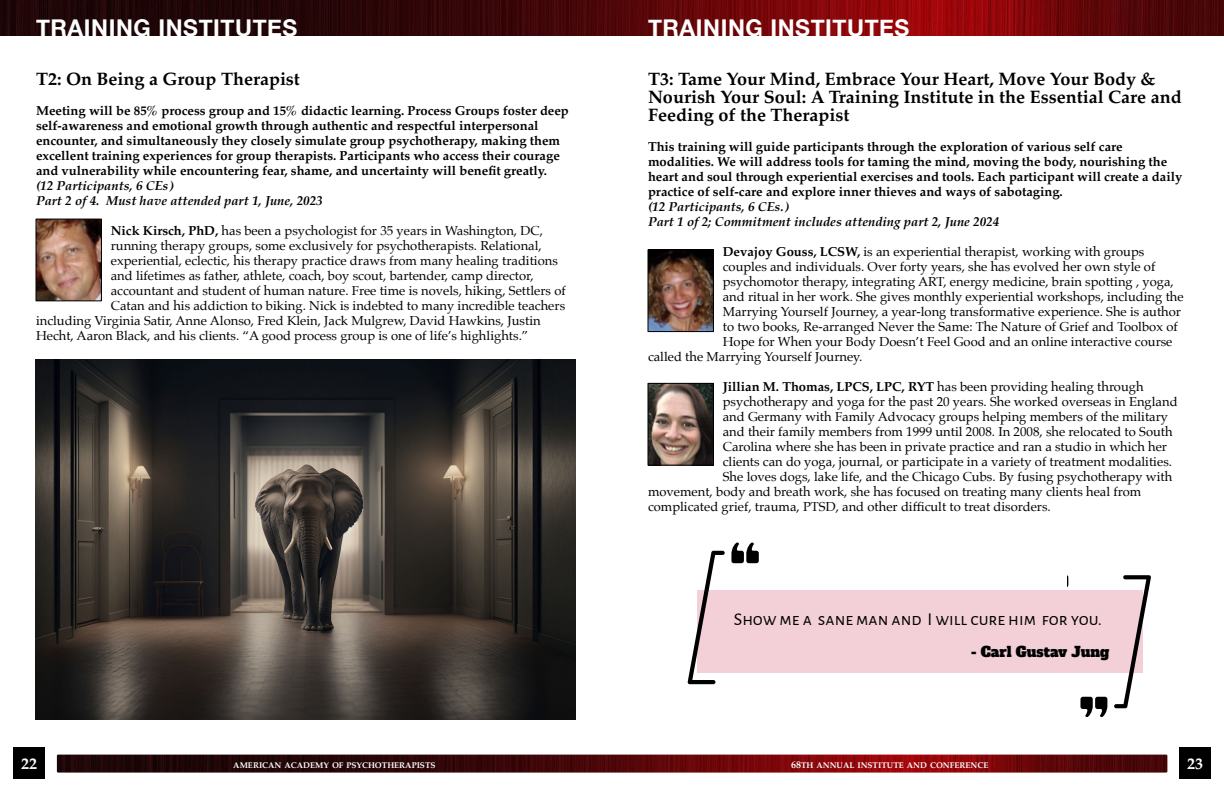
<style>
.page{position:relative;width:1224px;height:792px;background:#fff}
.page>*{position:absolute;margin:0;border:0;box-sizing:border-box;transform-origin:0 0}
.t1{font:700 23.1px "Helvetica Neue";letter-spacing:.025em;color:#fff}
.t2{font:700 18px/18px "Palatino";color:#000}
.t3{font:18px "Alegreya Sans SC";color:#000}
.t4{font:700 16px "Palatino";color:#fff}
.t5{font:14px "Alfa Slab One";color:#000}
.t6{font:13px "Palatino";color:#000}
.t7{font:700 13px/15px "Palatino";color:#000}
.t8{font:italic 700 13px/15px "Palatino";color:#000}
.t9{font:700 8.3px "Palatino";color:#fff}
.s1{font-weight:700}
.s2{font-size:10px}
</style>
<div class="page">
<div style="left:697px;top:590px;width:445px;height:83px;background:#f3d0d7"></div>
<img style="left:57px;top:755px;width:1110px;height:18px">
<div style="left:13px;top:747px;width:32px;height:32px;background:#000"></div>
<div style="left:1179px;top:747px;width:32px;height:32px;background:#000"></div>
<img style="left:0;top:0;width:1224px;height:36px">
<img style="left:38px;top:221px;width:62px;height:78px">
<div style="left:36px;top:219px;width:66px;height:82px;border:1px solid #000"></div>
<img style="left:650px;top:252px;width:62px;height:78px">
<div style="left:648px;top:250px;width:66px;height:82px;border:1px solid #000"></div>
<img style="left:650px;top:385px;width:62px;height:78px">
<div style="left:648px;top:383px;width:66px;height:82px;border:1px solid #000"></div>
<img style="left:36px;top:360px;width:540px;height:360px">
<svg style="left:688px;top:551px;width:37px;height:133px"></svg>
<svg style="left:731px;top:542px;width:28px;height:21px"></svg>
<svg style="left:1114px;top:575px;width:37px;height:133px"></svg>
<svg style="left:1080px;top:697px;width:27px;height:20px"></svg>
<h1 class="t1" style="left:36px;top:13px;width:263px">TRAINING INSTITUTES</h1>
<h1 class="t1" style="left:648px;top:13px;width:263px">TRAINING INSTITUTES</h1>
<h2 class="t2" style="left:36px;top:71px;width:265px">T2: On Being a Group Therapist</h2>
<p class="t7" style="left:36px;top:104px;width:534px">Meeting will be 85% process group and 15% didactic learning. Process Groups foster deep self-awareness and emotional growth through authentic and respectful interpersonal encounter, and simultaneously they closely simulate group psychotherapy, making them excellent training experiences for group therapists. Participants who access their courage and vulnerability while encountering fear, shame, and uncertainty will benefit greatly.</p>
<p class="t8" style="left:36px;top:179px;width:288px">(12 Participants, 6 CEs)<br>Part 2 of 4. Must have attended part 1, June, 2023</p>
<p class="t6" style="left:111px;top:224px;width:434px"><span class="s1">Nick Kirsch, PhD,</span> has been a psychologist for 35 years in Washington, DC,</p>
<p class="t6" style="left:111px;top:239px;width:432px">running therapy groups, some exclusively for psychotherapists. Relational,</p>
<p class="t6" style="left:111px;top:254px;width:449px">experiential, eclectic, his therapy practice draws from many healing traditions</p>
<p class="t6" style="left:111px;top:269px;width:424px">and lifetimes as father, athlete, coach, boy scout, bartender, camp director,</p>
<p class="t6" style="left:111px;top:284px;width:457px">accountant and student of human nature. Free time is novels, hiking, Settlers of</p>
<p class="t6" style="left:111px;top:299px;width:456px">Catan and his addiction to biking. Nick is indebted to many incredible teachers</p>
<p class="t6" style="left:36px;top:314px;width:506px">including Virginia Satir, Anne Alonso, Fred Klein, Jack Mulgrew, David Hawkins, Justin</p>
<p class="t6" style="left:36px;top:329px;width:494px">Hecht, Aaron Black, and his clients. “A good process group is one of life’s highlights.”</p>
<h2 class="t2" style="left:648px;top:71px;width:535px">T3: Tame Your Mind, Embrace Your Heart, Move Your Body &amp;<br>Nourish Your Soul: A Training Institute in the Essential Care and<br>Feeding of the Therapist</h2>
<p class="t7" style="left:648px;top:140px;width:536px">This training will guide participants through the exploration of various self care modalities. We will address tools for taming the mind, moving the body, nourishing the heart and soul through experiential exercises and tools. Each participant will create a daily practice of self-care and explore inner thieves and ways of sabotaging.</p>
<p class="t8" style="left:648px;top:200px;width:353px">(12 Participants, 6 CEs.)<br>Part 1 of 2; Commitment includes attending part 2, June 2024</p>
<p class="t6" style="left:723px;top:245px;width:423px"><span class="s1">Devajoy Gouss, LCSW,</span> is an experiential therapist, working with groups</p>
<p class="t6" style="left:723px;top:260px;width:434px">couples and individuals. Over forty years, she has evolved her own style of</p>
<p class="t6" style="left:723px;top:275px;width:453px">psychomotor therapy, integrating ART, energy medicine, brain spotting , yoga,</p>
<p class="t6" style="left:723px;top:290px;width:462px">and ritual in her work. She gives monthly experiential workshops, including the</p>
<p class="t6" style="left:723px;top:305px;width:460px">Marrying Yourself Journey, a year-long transformative experience. She is author</p>
<p class="t6" style="left:723px;top:320px;width:456px">to two books, Re-arranged Never the Same: The Nature of Grief and Toolbox of</p>
<p class="t6" style="left:723px;top:335px;width:451px">Hope for When your Body Doesn’t Feel Good and an online interactive course</p>
<p class="t6" style="left:648px;top:350px;width:216px">called the Marrying Yourself Journey.</p>
<p class="t6" style="left:723px;top:380px;width:422px"><span class="s1">Jillian M. Thomas, LPCS, LPC, RYT</span> has been providing healing through</p>
<p class="t6" style="left:723px;top:395px;width:456px">psychotherapy and yoga for the past 20 years. She worked overseas in England</p>
<p class="t6" style="left:723px;top:410px;width:447px">and Germany with Family Advocacy groups helping members of the military</p>
<p class="t6" style="left:723px;top:425px;width:451px">and their family members from 1999 until 2008. In 2008, she relocated to South</p>
<p class="t6" style="left:723px;top:440px;width:446px">Carolina where she has been in private practice and ran a studio in which her</p>
<p class="t6" style="left:723px;top:455px;width:451px">clients can do yoga, journal, or participate in a variety of treatment modalities.</p>
<p class="t6" style="left:723px;top:470px;width:451px">She loves dogs, lake life, and the Chicago Cubs. By fusing psychotherapy with</p>
<p class="t6" style="left:648px;top:485px;width:495px">movement, body and breath work, she has focused on treating many clients heal from</p>
<p class="t6" style="left:648px;top:500px;width:404px">complicated grief, trauma, PTSD, and other difficult to treat disorders.</p>
<h2 class="t3" style="left:734px;top:610px;width:370px">Show me a sane man and I will cure him for you.</h2>
<p class="t5" style="left:971px;top:643px;width:140px">- Carl Gustav Jung</p>
<p class="t4" style="left:21px;top:756px;width:17px">22</p>
<p class="t9" style="left:233px;top:761px;width:204px">AMERICAN ACADEMY OF PSYCHOTHERAPISTS</p>
<p class="t9" style="left:791px;top:761px;width:199px"><span class="s2">68</span>TH ANNUAL INSTITUTE AND CONFERENCE</p>
<p class="t4" style="left:1187px;top:756px;width:17px">23</p>
</div>
